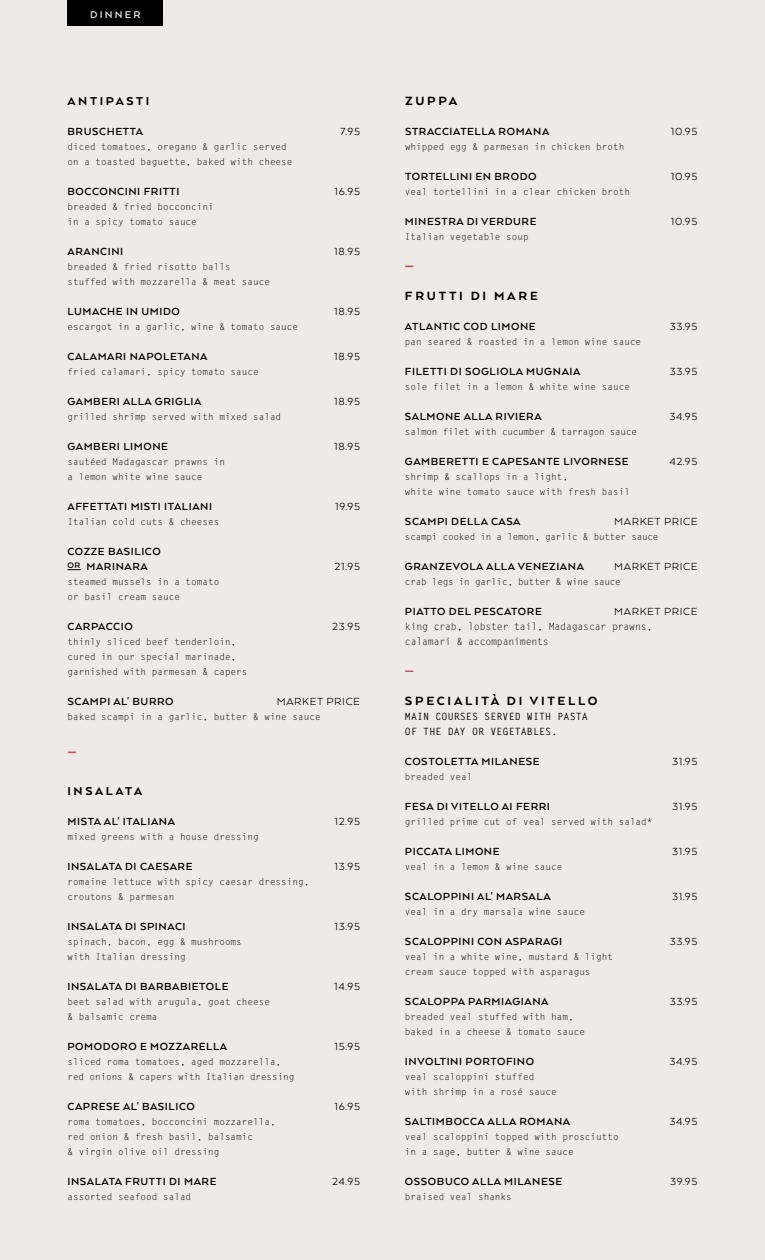
<style>
.page{position:relative;width:765px;height:1260px;background:#eeebe7}
.page>*{position:absolute;margin:0;border:0;box-sizing:border-box;transform-origin:0 0}
.t1{font:800 13.75px "Arquitecta";letter-spacing:.2em;color:#000}
.t2{font:800 13.12px "Arquitecta";letter-spacing:.2em;color:#000}
.t3{font:800 13.12px "Arquitecta";color:#ce3438}
.t4{font:700 11.88px/15px "Arquitecta";letter-spacing:.05em;color:#000}
.t5{font:11.88px "Arquitecta";letter-spacing:.05em;color:#000}
.t6{font:700 11.25px "Arquitecta";letter-spacing:.2em;color:#eeebe7}
.t7{font:10px/15px "Letter Gothic Std";letter-spacing:-.025em;color:#000}
.t8{font:700 10px/15px "Letter Gothic Std";letter-spacing:.01em;color:#000}
.t9{font:9.38px/15px "Letter Gothic Std";color:#000}
.t10{font:9.38px "Letter Gothic Std";letter-spacing:-.025em;color:#000}
</style>
<div class="page">
<svg style="left:68px;top:569px;width:13px;height:1px"></svg>
<div style="left:68px;top:0;width:95px;height:25px;background:#000"></div>
<p class="t6" style="left:90px;top:8px;width:52px">DINNER</p>
<h2 class="t2" style="left:68px;top:93px;width:83px">ANTIPASTI</h2>
<p class="t4" style="left:68px;top:124px;width:77px">BRUSCHETTA</p>
<p class="t5" style="left:340px;top:124px;width:21px">7.95</p>
<p class="t9" style="left:68px;top:140px;width:227px">diced tomatoes, oregano &amp; garlic served on a toasted baguette, baked with cheese</p>
<p class="t4" style="left:68px;top:184px;width:114px">BOCCONCINI FRITTI</p>
<p class="t5" style="left:335px;top:184px;width:27px">16.95</p>
<p class="t9" style="left:68px;top:200px;width:148px">breaded &amp; fried bocconcini in a spicy tomato sauce</p>
<p class="t4" style="left:68px;top:244px;width:57px">ARANCINI</p>
<p class="t5" style="left:334px;top:244px;width:27px">18.95</p>
<p class="t9" style="left:68px;top:260px;width:204px">breaded &amp; fried risotto balls stuffed with mozzarella &amp; meat sauce</p>
<p class="t4" style="left:68px;top:304px;width:114px">LUMACHE IN UMIDO</p>
<p class="t5" style="left:334px;top:304px;width:27px">18.95</p>
<p class="t9" style="left:68px;top:320px;width:232px">escargot in a garlic, wine &amp; tomato sauce</p>
<p class="t4" style="left:68px;top:349px;width:142px">CALAMARI NAPOLETANA</p>
<p class="t5" style="left:334px;top:349px;width:27px">18.95</p>
<p class="t9" style="left:68px;top:365px;width:193px">fried calamari, spicy tomato sauce</p>
<p class="t4" style="left:68px;top:394px;width:136px">GAMBERI ALLA GRIGLIA</p>
<p class="t5" style="left:334px;top:394px;width:27px">18.95</p>
<p class="t9" style="left:68px;top:410px;width:215px">grilled shrimp served with mixed salad</p>
<p class="t4" style="left:68px;top:439px;width:102px">GAMBERI LIMONE</p>
<p class="t5" style="left:334px;top:439px;width:27px">18.95</p>
<p class="t9" style="left:68px;top:455px;width:159px">sautéed Madagascar prawns in a lemon white wine sauce</p>
<p class="t4" style="left:68px;top:499px;width:146px">AFFETTATI MISTI ITALIANI</p>
<p class="t5" style="left:335px;top:499px;width:26px">19.95</p>
<p class="t9" style="left:68px;top:515px;width:153px">Italian cold cuts &amp; cheeses</p>
<p class="t4" style="left:68px;top:544px;width:95px">COZZE BASILICO<br><sup>OR</sup> MARINARA</p>
<p class="t5" style="left:335px;top:559px;width:27px">21.95</p>
<p class="t9" style="left:68px;top:575px;width:153px">steamed mussels in a tomato or basil cream sauce</p>
<p class="t4" style="left:68px;top:619px;width:67px">CARPACCIO</p>
<p class="t5" style="left:332px;top:619px;width:29px">23.95</p>
<p class="t9" style="left:68px;top:635px;width:182px">thinly sliced beef tenderloin, cured in our special marinade, garnished with parmesan &amp; capers</p>
<p class="t4" style="left:68px;top:694px;width:108px">SCAMPI AL' BURRO</p>
<p class="t5" style="left:277px;top:694px;width:85px">MARKET PRICE</p>
<p class="t9" style="left:68px;top:710px;width:255px">baked scampi in a garlic, butter &amp; wine sauce</p>
<h2 class="t3" style="left:68px;top:744px;width:11px">—</h2>
<h2 class="t2" style="left:68px;top:783px;width:76px">INSALATA</h2>
<p class="t4" style="left:68px;top:814px;width:109px">MISTA AL' ITALIANA</p>
<p class="t5" style="left:335px;top:814px;width:27px">12.95</p>
<p class="t9" style="left:68px;top:830px;width:193px">mixed greens with a house dressing</p>
<p class="t4" style="left:68px;top:859px;width:127px">INSALATA DI CAESARE</p>
<p class="t5" style="left:335px;top:859px;width:27px">13.95</p>
<p class="t9" style="left:68px;top:875px;width:243px">romaine lettuce with spicy caesar dressing, croutons &amp; parmesan</p>
<p class="t4" style="left:68px;top:919px;width:120px">INSALATA DI SPINACI</p>
<p class="t5" style="left:335px;top:919px;width:27px">13.95</p>
<p class="t9" style="left:68px;top:935px;width:176px">spinach, bacon, egg &amp; mushrooms with Italian dressing</p>
<p class="t4" style="left:68px;top:979px;width:162px">INSALATA DI BARBABIETOLE</p>
<p class="t5" style="left:334px;top:979px;width:27px">14.95</p>
<p class="t9" style="left:68px;top:995px;width:204px">beet salad with arugula, goat cheese &amp; balsamic crema</p>
<p class="t4" style="left:68px;top:1039px;width:161px">POMODORO E MOZZARELLA</p>
<p class="t5" style="left:335px;top:1039px;width:27px">15.95</p>
<p class="t9" style="left:68px;top:1055px;width:228px">sliced roma tomatoes, aged mozzarella, red onions &amp; capers with Italian dressing</p>
<p class="t4" style="left:68px;top:1099px;width:129px">CAPRESE AL' BASILICO</p>
<p class="t5" style="left:335px;top:1099px;width:27px">16.95</p>
<p class="t9" style="left:68px;top:1115px;width:210px">roma tomatoes, bocconcini mozzarella, red onion &amp; fresh basil, balsamic<br>&amp; virgin olive oil dressing</p>
<p class="t4" style="left:68px;top:1174px;width:150px">INSALATA FRUTTI DI MARE</p>
<p class="t5" style="left:332px;top:1174px;width:29px">24.95</p>
<p class="t9" style="left:68px;top:1190px;width:125px">assorted seafood salad</p>
<h1 class="t1" style="left:405px;top:92px;width:54px">ZUPPA</h1>
<p class="t4" style="left:405px;top:124px;width:146px">STRACCIATELLA ROMANA</p>
<p class="t5" style="left:671px;top:124px;width:28px">10.95</p>
<p class="t9" style="left:405px;top:140px;width:221px">whipped egg &amp; parmesan in chicken broth</p>
<p class="t4" style="left:405px;top:169px;width:133px">TORTELLINI EN BRODO</p>
<p class="t5" style="left:671px;top:169px;width:28px">10.95</p>
<p class="t9" style="left:405px;top:185px;width:227px">veal tortellini in a clear chicken broth</p>
<p class="t4" style="left:405px;top:214px;width:133px">MINESTRA DI VERDURE</p>
<p class="t5" style="left:671px;top:214px;width:28px">10.95</p>
<p class="t9" style="left:405px;top:230px;width:125px">Italian vegetable soup</p>
<h2 class="t3" style="left:405px;top:258px;width:11px">—</h2>
<h1 class="t1" style="left:405px;top:287px;width:134px">FRUTTI DI MARE</h1>
<p class="t4" style="left:405px;top:319px;width:132px">ATLANTIC COD LIMONE</p>
<p class="t5" style="left:670px;top:319px;width:29px">33.95</p>
<p class="t9" style="left:405px;top:335px;width:238px">pan seared &amp; roasted in a lemon wine sauce</p>
<p class="t4" style="left:405px;top:364px;width:177px">FILETTI DI SOGLIOLA MUGNAIA</p>
<p class="t5" style="left:670px;top:364px;width:29px">33.95</p>
<p class="t9" style="left:405px;top:380px;width:227px">sole filet in a lemon &amp; white wine sauce</p>
<p class="t4" style="left:405px;top:409px;width:138px">SALMONE ALLA RIVIERA</p>
<p class="t5" style="left:669px;top:409px;width:30px">34.95</p>
<p class="t10" style="left:405px;top:426px;width:234px">salmon filet with cucumber &amp; tarragon sauce</p>
<p class="t4" style="left:405px;top:454px;width:225px">GAMBERETTI E CAPESANTE LIVORNESE</p>
<p class="t5" style="left:669px;top:454px;width:30px">42.95</p>
<p class="t9" style="left:405px;top:470px;width:227px">shrimp &amp; scallops in a light,<br>white wine tomato sauce with fresh basil</p>
<p class="t4" style="left:405px;top:514px;width:117px">SCAMPI DELLA CASA</p>
<p class="t5" style="left:614px;top:514px;width:85px">MARKET PRICE</p>
<p class="t10" style="left:405px;top:531px;width:255px">scampi cooked in a lemon, garlic &amp; butter sauce</p>
<p class="t4" style="left:405px;top:559px;width:181px">GRANZEVOLA ALLA VENEZIANA</p>
<p class="t5" style="left:614px;top:559px;width:85px">MARKET PRICE</p>
<p class="t10" style="left:405px;top:576px;width:217px">crab legs in garlic, butter &amp; wine sauce</p>
<p class="t4" style="left:405px;top:604px;width:138px">PIATTO DEL PESCATORE</p>
<p class="t5" style="left:614px;top:604px;width:85px">MARKET PRICE</p>
<p class="t7" style="left:405px;top:619px;width:249px">king crab, lobster tail, Madagascar prawns, calamari &amp; accompaniments</p>
<h2 class="t3" style="left:405px;top:663px;width:11px">—</h2>
<h1 class="t1" style="left:405px;top:692px;width:194px">SPECIALITÀ DI VITELLO</h1>
<p class="t8" style="left:405px;top:709px;width:184px">MAIN COURSES SERVED WITH PASTA<br>OF THE DAY OR VEGETABLES.</p>
<p class="t4" style="left:405px;top:754px;width:136px">COSTOLETTA MILANESE</p>
<p class="t5" style="left:672px;top:754px;width:27px">31.95</p>
<p class="t9" style="left:405px;top:770px;width:69px">breaded veal</p>
<p class="t4" style="left:405px;top:799px;width:147px">FESA DI VITELLO AI FERRI</p>
<p class="t5" style="left:672px;top:799px;width:27px">31.95</p>
<p class="t9" style="left:405px;top:815px;width:249px">grilled prime cut of veal served with salad*</p>
<p class="t4" style="left:405px;top:844px;width:96px">PICCATA LIMONE</p>
<p class="t5" style="left:672px;top:844px;width:27px">31.95</p>
<p class="t9" style="left:405px;top:860px;width:159px">veal in a lemon &amp; wine sauce</p>
<p class="t4" style="left:405px;top:889px;width:147px">SCALOPPINI AL' MARSALA</p>
<p class="t5" style="left:672px;top:889px;width:27px">31.95</p>
<p class="t9" style="left:405px;top:905px;width:182px">veal in a dry marsala wine sauce</p>
<p class="t4" style="left:405px;top:934px;width:159px">SCALOPPINI CON ASPARAGI</p>
<p class="t5" style="left:670px;top:934px;width:29px">33.95</p>
<p class="t9" style="left:405px;top:950px;width:210px">veal in a white wine, mustard &amp; light cream sauce topped with asparagus</p>
<p class="t4" style="left:405px;top:994px;width:145px">SCALOPPA PARMIAGIANA</p>
<p class="t5" style="left:670px;top:994px;width:29px">33.95</p>
<p class="t9" style="left:405px;top:1010px;width:182px">breaded veal stuffed with ham, baked in a cheese &amp; tomato sauce</p>
<p class="t4" style="left:405px;top:1054px;width:131px">INVOLTINI PORTOFINO</p>
<p class="t5" style="left:669px;top:1054px;width:30px">34.95</p>
<p class="t9" style="left:405px;top:1070px;width:153px">veal scaloppini stuffed with shrimp in a rosé sauce</p>
<p class="t4" style="left:405px;top:1114px;width:167px">SALTIMBOCCA ALLA ROMANA</p>
<p class="t5" style="left:669px;top:1114px;width:30px">34.95</p>
<p class="t9" style="left:405px;top:1130px;width:215px">veal scaloppini topped with prosciutto in a sage, butter &amp; wine sauce</p>
<p class="t4" style="left:405px;top:1174px;width:159px">OSSOBUCO ALLA MILANESE</p>
<p class="t5" style="left:670px;top:1174px;width:29px">39.95</p>
<p class="t9" style="left:405px;top:1190px;width:108px">braised veal shanks</p>
</div>
